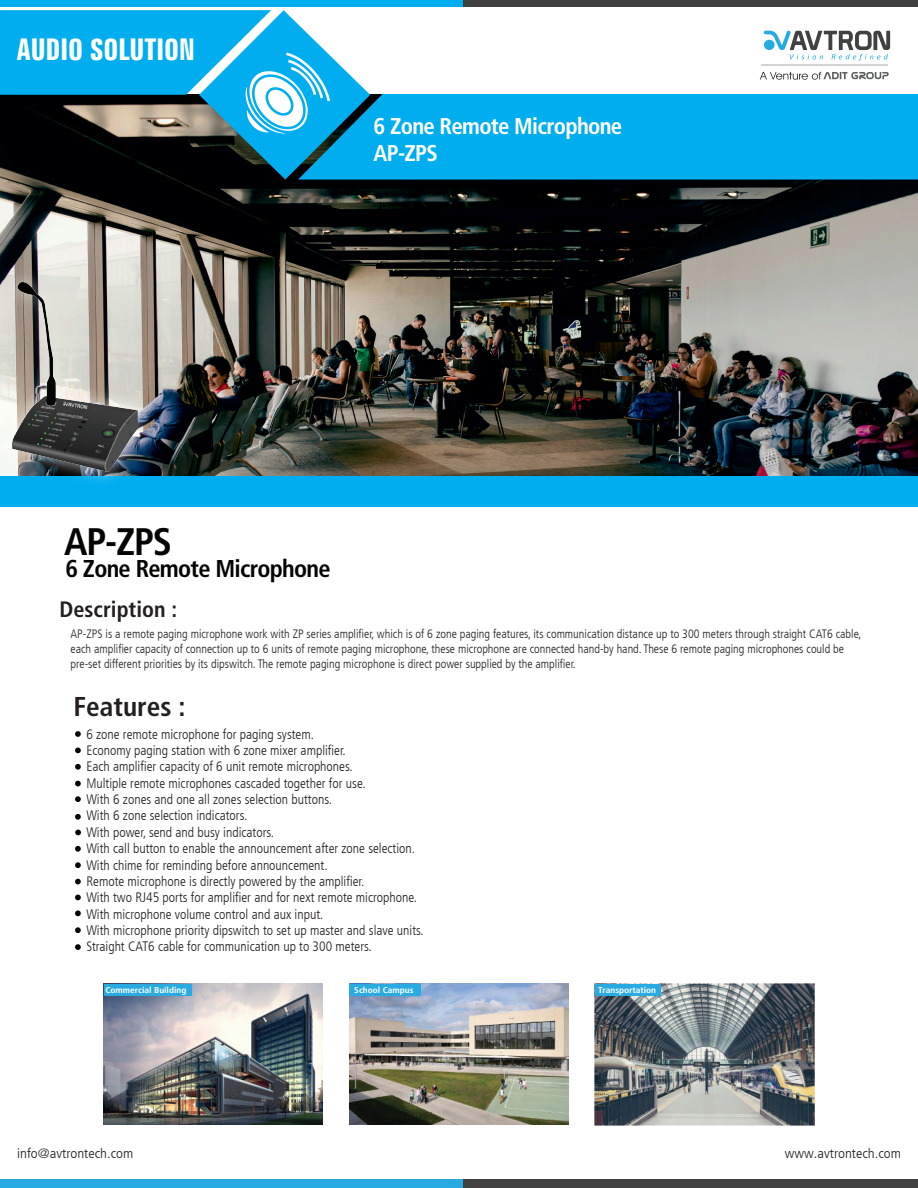
<style>
.page{position:relative;width:918px;height:1188px;background:#fff}
.page>*{position:absolute;margin:0;border:0;box-sizing:border-box;transform-origin:0 0}
.t1{font:700 condensed 38.4px "Frutiger LT Com";color:#040503}
.t2{font:700 extra-condensed 30px "Zurich BT";color:#fff}
.t3{font:700 condensed 27.3px "Frutiger LT Com";color:#231f20}
.t4{font:700 condensed 24.3px "Frutiger LT Com";letter-spacing:-.03em;color:#040503}
.t5{font:700 condensed 22.8px/27.5px "Frutiger LT Com";letter-spacing:-.03em;color:#fff}
.t6{font:700 condensed 22.2px "Frutiger LT Com";color:#231f20}
.t7{font:300 condensed 13.65px/16.4px "Frutiger LT Com";color:#231f20}
.t8{font:300 condensed 13.5px "Frutiger LT Com";color:#231f20;scale:1.1 1}
.t9{font:300 condensed 12.15px/14.5px "Frutiger LT Com";color:#231f20}
.t10{font:700 condensed 8.55px "Frutiger LT Com";color:#fff;scale:1.1 1}
</style>
<div class="page">
<img style="left:0;top:180px;width:918px;height:296px">
<div style="left:0;top:0;width:918px;height:6px;background:#00aeef"></div>
<div style="left:464px;top:0;width:454px;height:6px;background:#414142"></div>
<div style="left:0;top:1179px;width:918px;height:9px;background:#26aae1"></div>
<div style="left:463px;top:1179px;width:455px;height:9px;background:#414142"></div>
<div style="left:370px;top:94px;width:548px;height:86px;background:#00aeef"></div>
<div style="left:0;top:476px;width:918px;height:30px;background:#00aeef"></div>
<hr style="left:762px;top:65px;width:126px;height:1px;background:#d3d3d2">
<svg style="left:760px;top:72px;width:129px;height:8px"></svg>
<svg style="left:764px;top:31px;width:126px;height:30px"></svg>
<svg style="left:75px;top:731px;width:6px;height:6px"></svg>
<svg style="left:75px;top:764px;width:6px;height:6px"></svg>
<svg style="left:75px;top:781px;width:6px;height:5px"></svg>
<svg style="left:75px;top:814px;width:6px;height:6px"></svg>
<svg style="left:75px;top:796px;width:6px;height:6px"></svg>
<svg style="left:75px;top:862px;width:6px;height:6px"></svg>
<svg style="left:75px;top:748px;width:6px;height:5px"></svg>
<svg style="left:75px;top:846px;width:6px;height:6px"></svg>
<svg style="left:75px;top:879px;width:6px;height:5px"></svg>
<svg style="left:75px;top:895px;width:6px;height:5px"></svg>
<svg style="left:75px;top:910px;width:6px;height:6px"></svg>
<svg style="left:75px;top:927px;width:6px;height:6px"></svg>
<svg style="left:75px;top:944px;width:6px;height:6px"></svg>
<svg style="left:75px;top:830px;width:6px;height:5px"></svg>
<svg style="left:0;top:10px;width:370px;height:170px;background:#2b87a9"></svg>
<img style="left:595px;top:983px;width:219px;height:142px">
<img style="left:350px;top:984px;width:218px;height:141px">
<div style="left:350px;top:984px;width:71px;height:11px;background:#29abe2"></div>
<img style="left:104px;top:984px;width:219px;height:141px">
<div style="left:104px;top:984px;width:87px;height:11px;background:#29abe2"></div>
<div style="left:595px;top:984px;width:66px;height:11px;background:#29abe2"></div>
<img style="left:0;top:260px;width:160px;height:222px">
<img style="left:12px;top:283px;width:125px;height:188px">
<div style="left:60px;top:404px;width:31px;height:8px;background:#383938"></div>
<svg style="left:63px;top:402px;width:24px;height:7px"></svg>
<h2 class="t2" style="left:17px;top:33px;width:179px">AUDIO SOLUTION</h2>
<h3 class="t5" style="left:374px;top:112px;width:250px">6 Zone Remote Microphone<br>AP-ZPS</h3>
<h1 class="t1" style="left:64px;top:518px;width:109px">AP-ZPS</h1>
<h3 class="t4" style="left:65px;top:554px;width:267px">6 Zone Remote Microphone</h3>
<h3 class="t6" style="left:59px;top:596px;width:119px">Description :</h3>
<p class="t9" style="left:71px;top:627px;width:792px">AP-ZPS is a remote paging microphone work with ZP series amplifier, which is of 6 zone paging features, its communication distance up to 300 meters through straight CAT6 cable, each amplifier capacity of connection up to 6 units of remote paging microphone, these microphone are connected hand-by hand. These 6 remote paging microphones could be pre-set different priorities by its dipswitch. The remote paging microphone is direct power supplied by the amplifier.</p>
<h3 class="t3" style="left:74px;top:691px;width:114px">Features :</h3>
<p class="t7" style="left:86px;top:726px;width:339px">6 zone remote microphone for paging system.<br>Economy paging station with 6 zone mixer amplifier.<br>Each amplifier capacity of 6 unit remote microphones.<br>Multiple remote microphones cascaded together for use.<br>With 6 zones and one all zones selection buttons.<br>With 6 zone selection indicators.<br>With power, send and busy indicators.<br>With call button to enable the announcement after zone selection.<br>With chime for reminding before announcement.<br>Remote microphone is directly powered by the amplifier.<br>With two RJ45 ports for amplifier and for next remote microphone.<br>With microphone volume control and aux input.<br>With microphone priority dipswitch to set up master and slave units.<br>Straight CAT6 cable for communication up to 300 meters.</p>
<p class="t10" style="left:105px;top:985px;width:75px">Commercial Building</p>
<p class="t10" style="left:354px;top:985px;width:55px">School Campus</p>
<p class="t10" style="left:598px;top:985px;width:54px">Transportation</p>
<p class="t8" style="left:17px;top:1145px;width:107px">info@avtrontech.com</p>
<p class="t8" style="left:785px;top:1145px;width:107px">www.avtrontech.com</p>
</div>
